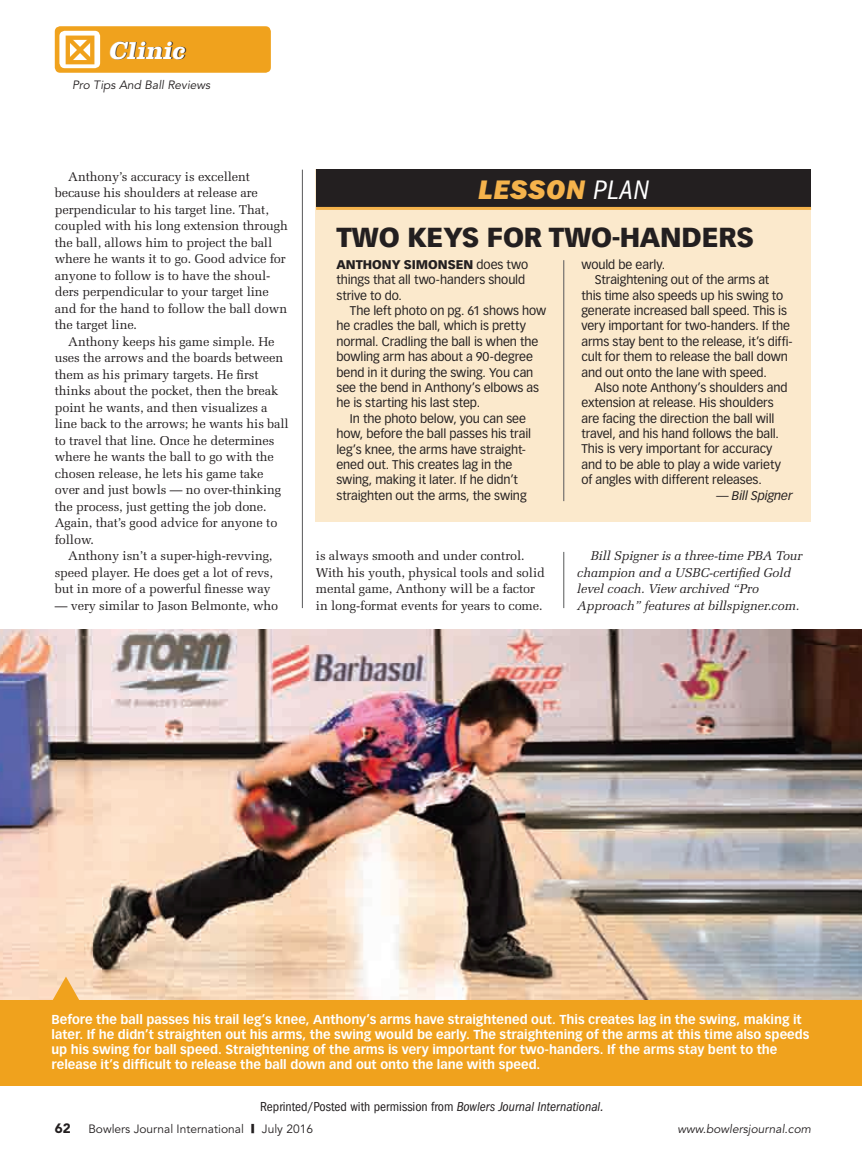
<style>
.page{position:relative;width:862px;height:1160px;background:#fff}
.page>*{position:absolute;margin:0;border:0;box-sizing:border-box;transform-origin:0 0}
.t1{font:italic 800 27.75px "Franklin Gothic";letter-spacing:.03em;color:#f5b34c}
.t2{font:900 27px "Vectora LH";letter-spacing:-.01em;color:#231f20}
.t3{font:italic 700 25.5px "Clarendon";color:#fff}
.t4{font:condensed 13.5px "Franklin Gothic";color:#231f20}
.t5{font:900 13.5px "Avenir";color:#231f20}
.t6{font:12.75px/16.5px "Melior";letter-spacing:-.01em;color:#231f20}
.t7{font:700 12.75px/15px "Vectora LH";color:#fff}
.t8{font:italic 12.75px/16.5px "Melior";letter-spacing:-.01em;color:#231f20}
.t9{font:12.3px/15.3px "Vectora LH";letter-spacing:-.005em;color:#231f20}
.t10{font:italic 12.3px "Vectora LH";letter-spacing:-.01em;color:#231f20}
.t11{font:italic 12px "Avenir";color:#231f20}
.t12{font:12px "Avenir";color:#231f20}
.s1{font-weight:400;font-stretch:condensed;color:#fff}
.s2{font-weight:900}
.s3{font-style:italic}
</style>
<div class="page">
<div style="left:55px;top:26px;width:216px;height:47px;background:#f0a21d;border-radius:5px"></div>
<div style="left:59px;top:31px;width:41px;height:37px;background:#fff;border-radius:5px"></div>
<svg style="left:62px;top:35px;width:36px;height:33px"></svg>
<img style="left:0;top:629px;width:862px;height:371px">
<svg style="left:51px;top:976px;width:30px;height:24px"></svg>
<div style="left:0;top:1000px;width:862px;height:86px;background:#f0a21d"></div>
<div style="left:316px;top:169px;width:495px;height:353px;background:#fbe9cc"></div>
<div style="left:316px;top:170px;width:495px;height:37px;background:#231f20"></div>
<hr style="left:316px;top:207px;width:495px;height:3px;background:#f5b34c">
<hr style="left:302px;top:170px;width:1px;height:438px;background:#57585a">
<hr style="left:563px;top:552px;width:1px;height:56px;background:#57585a">
<hr style="left:563px;top:260px;width:1px;height:241px;background:#57585a">
<h3 class="t3" style="left:108px;top:41px;width:82px">Clinic</h3>
<p class="t11" style="left:72px;top:80px;width:140px">Pro Tips And Ball Reviews</p>
<p class="t6" style="left:55px;top:169px;width:235px;text-indent:14px">Anthony’s accuracy is excellent because his shoulders at release are perpendicular to his target line. That, coupled with his long extension through the ball, allows him to project the ball where he wants it to go. Good advice for anyone to follow is to have the shoul&shy;ders perpendicular to your target line and for the hand to follow the ball down the target line.</p>
<p class="t6" style="left:55px;top:334px;width:236px;text-indent:14px">Anthony keeps his game simple. He uses the arrows and the boards between them as his primary targets. He first thinks about the pocket, then the break point he wants, and then visualizes a line back to the arrows; he wants his ball to travel that line. Once he determines where he wants the ball to go with the chosen release, he lets his game take over and just bowls — no over-thinking the process, just getting the job done.<br>Again, that’s good advice for anyone to follow.</p>
<p class="t6" style="left:55px;top:549px;width:220px;text-align:justify;text-indent:14px">Anthony isn’t a super-high-revving, speed player. He does get a lot of revs, but in more of a powerful finesse way</p>
<p class="t6" style="left:55px;top:598px;width:225px">— very similar to Jason Belmonte, who</p>
<h1 class="t1" style="left:478px;top:180px;width:172px">LESSON <span class="s1">PLAN</span></h1>
<h2 class="t2" style="left:336px;top:226px;width:419px">TWO KEYS FOR TWO-HANDERS</h2>
<p class="t9" style="left:336px;top:258px;width:193px"><span class="s2">ANTHONY SIMONSEN</span> does two things that all two-handers should strive to do.</p>
<p class="t9" style="left:350px;top:304px;width:198px">The left photo on pg. 61 shows how</p>
<p class="t9" style="left:336px;top:319px;width:191px">he cradles the ball, which is pretty</p>
<p class="t9" style="left:336px;top:334px;width:203px">normal. Cradling the ball is when the</p>
<p class="t9" style="left:336px;top:350px;width:198px">bowling arm has about a 90-degree</p>
<p class="t9" style="left:336px;top:365px;width:198px">bend in it during the swing. You can</p>
<p class="t9" style="left:336px;top:381px;width:204px">see the bend in Anthony’s elbows as</p>
<p class="t9" style="left:336px;top:396px;width:145px">he is starting his last step.</p>
<p class="t9" style="left:350px;top:411px;width:178px">In the photo below, you can see</p>
<p class="t9" style="left:336px;top:427px;width:196px">how, before the ball passes his trail</p>
<p class="t9" style="left:336px;top:442px;width:191px">leg’s knee, the arms have straight-</p>
<p class="t9" style="left:336px;top:457px;width:178px">ened out. This creates lag in the</p>
<p class="t9" style="left:336px;top:473px;width:183px">swing, making it later. If he didn’t</p>
<p class="t9" style="left:336px;top:488px;width:192px">straighten out the arms, the swing</p>
<p class="t9" style="left:581px;top:258px;width:85px">would be early.</p>
<p class="t9" style="left:595px;top:273px;width:176px">Straightening out of the arms at</p>
<p class="t9" style="left:581px;top:288px;width:203px">this time also speeds up his swing to</p>
<p class="t9" style="left:581px;top:304px;width:207px">generate increased ball speed. This is</p>
<p class="t9" style="left:581px;top:319px;width:210px">very important for two-handers. If the</p>
<p class="t9" style="left:581px;top:334px;width:213px">arms stay bent to the release, it’s diffi-</p>
<p class="t9" style="left:581px;top:350px;width:208px">cult for them to release the ball down</p>
<p class="t9" style="left:581px;top:365px;width:187px">and out onto the lane with speed.</p>
<p class="t9" style="left:595px;top:381px;width:194px">Also note Anthony’s shoulders and</p>
<p class="t9" style="left:581px;top:396px;width:194px">extension at release. His shoulders</p>
<p class="t9" style="left:581px;top:411px;width:195px">are facing the direction the ball will</p>
<p class="t9" style="left:581px;top:427px;width:199px">travel, and his hand follows the ball.</p>
<p class="t9" style="left:581px;top:442px;width:192px">This is very important for accuracy</p>
<p class="t9" style="left:581px;top:457px;width:201px">and to be able to play a wide variety</p>
<p class="t9" style="left:581px;top:473px;width:182px">of angles with different releases.</p>
<p class="t10" style="left:716px;top:490px;width:78px">— Bill Spigner</p>
<p class="t6" style="left:316px;top:549px;width:230px">is always smooth and under control.<br>With his youth, physical tools and solid mental game, Anthony will be a factor in long-format events for years to come.</p>
<p class="t8" style="left:577px;top:549px;width:227px;text-indent:14px">Bill Spigner is a three-time PBA Tour champion and a USBC-certified Gold level coach. View archived “Pro Approach” features at billspigner.com.</p>
<p class="t7" style="left:52px;top:1013px;width:759px">Before the ball passes his trail leg’s knee, Anthony’s arms have straightened out. This creates lag in the swing, making it later. If he didn’t straighten out his arms, the swing would be early. The straightening of the arms at this time also speeds up his swing for ball speed. Straightening of the arms is very important for two-handers. If the arms stay bent to the release it’s difficult to release the ball down and out onto the lane with speed.</p>
<p class="t4" style="left:260px;top:1102px;width:345px">Reprinted/Posted with permission from <span class="s3">Bowlers Journal International.</span></p>
<p class="t5" style="left:55px;top:1122px;width:17px">62</p>
<p class="t12" style="left:88px;top:1124px;width:226px">Bowlers Journal International <span class="s2">|</span> July 2016</p>
<p class="t11" style="left:677px;top:1124px;width:135px">www.bowlersjournal.com</p>
</div>
